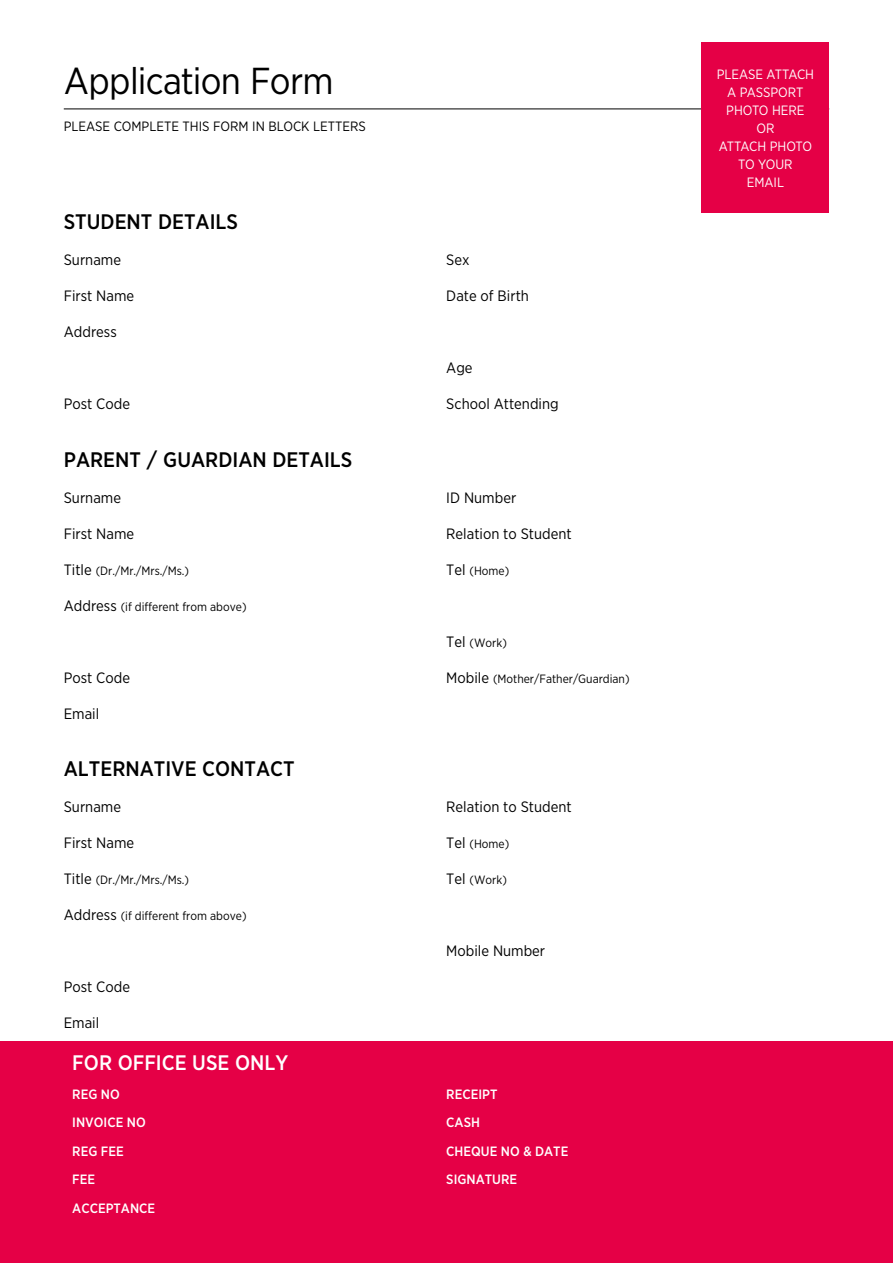
<style>
.page{position:relative;width:893px;height:1263px;background:#fff}
.page>*{position:absolute;margin:0;border:0;box-sizing:border-box;transform-origin:0 0}
.t1{font:37.5px "Gotham Narrow";letter-spacing:-.02em;color:#000}
.t2{font:500 21px "Gotham Narrow";color:#000}
.t3{font:500 21px "Gotham Narrow";color:#fff}
.t4{font:15px "Gotham Narrow";color:#000}
.t5{font:500 13.5px "Gotham Narrow";color:#fff}
.t6{font:13.5px/18px "Gotham Narrow";color:#fff;text-align:center}
.t7{font:13.5px "Gotham Narrow";color:#000}
.t8{font:12px "Gotham Narrow";color:#000}
.s1{font-size:15px}
</style>
<div class="page">
<div style="left:0;top:1042px;width:893px;height:221px;background:#e50046"></div>
<hr style="left:64px;top:109px;width:765px;height:1px;background:#000">
<div style="left:702px;top:43px;width:127px;height:170px;background:#e50046"></div>
<h1 class="t1" style="left:64px;top:57px;width:271px">Application Form</h1>
<p class="t7" style="left:64px;top:118px;width:304px">PLEASE COMPLETE THIS FORM IN BLOCK LETTERS</p>
<h2 class="t2" style="left:64px;top:209px;width:176px">STUDENT DETAILS</h2>
<p class="t4" style="left:64px;top:251px;width:59px">Surname</p>
<p class="t4" style="left:446px;top:251px;width:25px">Sex</p>
<p class="t4" style="left:64px;top:287px;width:72px">First Name</p>
<p class="t4" style="left:446px;top:287px;width:84px">Date of Birth</p>
<p class="t4" style="left:64px;top:323px;width:55px">Address</p>
<p class="t4" style="left:446px;top:359px;width:28px">Age</p>
<p class="t4" style="left:64px;top:395px;width:68px">Post Code</p>
<p class="t4" style="left:446px;top:395px;width:114px">School Attending</p>
<h2 class="t2" style="left:64px;top:446px;width:290px">PARENT / GUARDIAN DETAILS</h2>
<p class="t4" style="left:64px;top:488px;width:59px">Surname</p>
<p class="t4" style="left:446px;top:488px;width:71px">ID Number</p>
<p class="t4" style="left:64px;top:524px;width:72px">First Name</p>
<p class="t4" style="left:446px;top:524px;width:127px">Relation to Student</p>
<p class="t8" style="left:64px;top:563px;width:127px"><span class="s1">Title</span> (Dr./Mr./Mrs./Ms.)</p>
<p class="t8" style="left:446px;top:563px;width:64px"><span class="s1">Tel</span> (Home)</p>
<p class="t8" style="left:64px;top:599px;width:184px"><span class="s1">Address</span> (if different from above)</p>
<p class="t8" style="left:446px;top:635px;width:62px"><span class="s1">Tel</span> (Work)</p>
<p class="t4" style="left:64px;top:668px;width:68px">Post Code</p>
<p class="t8" style="left:446px;top:671px;width:185px"><span class="s1">Mobile</span> (Mother/Father/Guardian)</p>
<p class="t4" style="left:64px;top:704px;width:37px">Email</p>
<h2 class="t2" style="left:64px;top:755px;width:232px">ALTERNATIVE CONTACT</h2>
<p class="t4" style="left:64px;top:797px;width:59px">Surname</p>
<p class="t4" style="left:446px;top:797px;width:127px">Relation to Student</p>
<p class="t4" style="left:64px;top:833px;width:72px">First Name</p>
<p class="t8" style="left:446px;top:836px;width:64px"><span class="s1">Tel</span> (Home)</p>
<p class="t8" style="left:64px;top:872px;width:127px"><span class="s1">Title</span> (Dr./Mr./Mrs./Ms.)</p>
<p class="t8" style="left:446px;top:872px;width:62px"><span class="s1">Tel</span> (Work)</p>
<p class="t8" style="left:64px;top:908px;width:184px"><span class="s1">Address</span> (if different from above)</p>
<p class="t4" style="left:446px;top:941px;width:100px">Mobile Number</p>
<p class="t4" style="left:64px;top:977px;width:68px">Post Code</p>
<p class="t4" style="left:64px;top:1013px;width:37px">Email</p>
<h2 class="t3" style="left:72px;top:1049px;width:218px">FOR OFFICE USE ONLY</h2>
<p class="t5" style="left:72px;top:1085px;width:49px">REG NO</p>
<p class="t5" style="left:446px;top:1085px;width:53px">RECEIPT</p>
<p class="t5" style="left:72px;top:1114px;width:75px">INVOICE NO</p>
<p class="t5" style="left:446px;top:1114px;width:35px">CASH</p>
<p class="t5" style="left:72px;top:1142px;width:53px">REG FEE</p>
<p class="t5" style="left:446px;top:1142px;width:124px">CHEQUE NO &amp; DATE</p>
<p class="t5" style="left:72px;top:1171px;width:24px">FEE</p>
<p class="t5" style="left:446px;top:1171px;width:72px">SIGNATURE</p>
<p class="t5" style="left:72px;top:1199px;width:84px">ACCEPTANCE</p>
<p class="t6" style="left:717px;top:65px;width:99px">PLEASE ATTACH<br>A PASSPORT<br>PHOTO HERE<br>OR<br>ATTACH PHOTO<br>TO YOUR<br>EMAIL</p>
</div>
